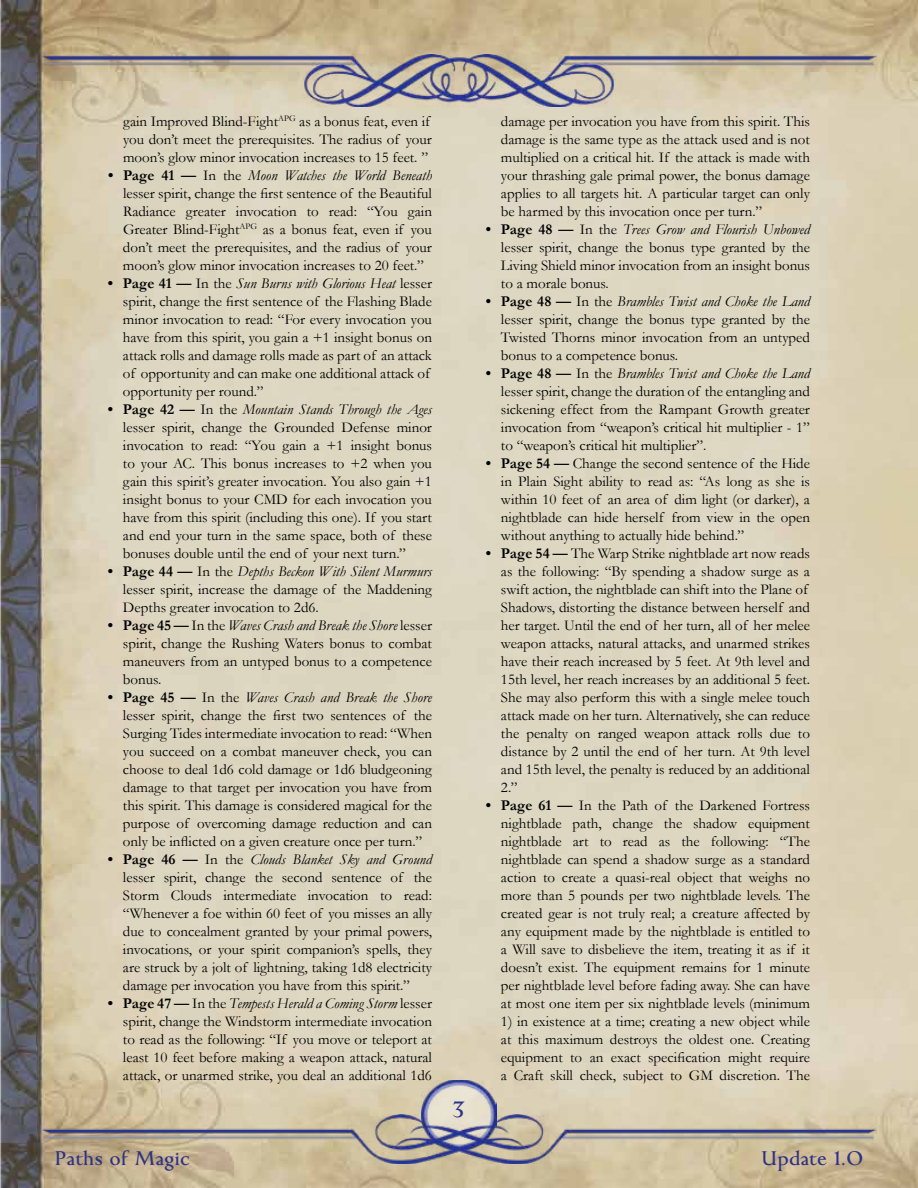
<style>
.page{position:relative;width:918px;height:1188px;background:#fff}
.page>*{position:absolute;margin:0;border:0;box-sizing:border-box;transform-origin:0 0}
.t1{font:700 27px "English Engravers Roman";color:#2d3383}
.t2{font:700 24px "English Engravers Roman";color:#2d3383}
.t3{font:15px/18px "Garamond";color:#000;text-align:justify}
.s1{font-weight:700}
.s2{font-style:italic}
</style>
<div class="page">
<img style="left:0;top:0;width:918px;height:1188px">
<img style="left:422px;top:1080px;width:74px;height:35px">
<img style="left:41px;top:1115px;width:836px;height:49px">
<img style="left:41px;top:54px;width:836px;height:53px">
<p class="t3" style="left:123px;top:112px;width:310px;text-align:left">gain Improved Blind-Fight<sup>APG</sup> as a bonus feat, even if you don’t meet the prerequisites. The radius of your moon’s glow minor invocation increases to 15 feet. ”</p>
<p class="t3" style="left:123px;top:166px;width:311px;text-indent:-15px"><span class="s1">• Page 41 —</span> In the <span class="s2">Moon Watches the World Beneath </span>lesser spirit, change the first sentence of the Beautiful Radiance greater invocation to read: “You gain Greater Blind-Fight<sup>APG</sup> as a bonus feat, even if you don’t meet the prerequisites, and the radius of your moon’s glow minor invocation increases to 20 feet.”</p>
<p class="t3" style="left:123px;top:274px;width:311px;text-align:left;text-indent:-15px"><span class="s1">• Page 41 —</span> In the <span class="s2">Sun Burns with Glorious Heat</span> lesser spirit, change the first sentence of the Flashing Blade minor invocation to read: “For every invocation you have from this spirit, you gain a +1 insight bonus on attack rolls and damage rolls made as part of an attack of opportunity and can make one additional attack of opportunity per round.”</p>
<p class="t3" style="left:123px;top:400px;width:311px;text-indent:-15px"><span class="s1">• Page 42 —</span> In the <span class="s2">Mountain Stands Through the Ages </span>lesser spirit, change the Grounded Defense minor invocation to read: “You gain a +1 insight bonus to your AC. This bonus increases to +2 when you gain this spirit’s greater invocation. You also gain +1 insight bonus to your CMD for each invocation you have from this spirit (including this one). If you start and end your turn in the same space, both of these bonuses double until the end of your next turn.”</p>
<p class="t3" style="left:123px;top:562px;width:311px;text-indent:-15px"><span class="s1">• Page 44 —</span> In the <span class="s2">Depths Beckon With Silent Murmurs </span>lesser spirit, increase the damage of the Maddening Depths greater invocation to 2d6.</p>
<p class="t3" style="left:123px;top:616px;width:311px;text-indent:-15px"><span class="s1">• Page 45 —</span> In the <span class="s2">Waves Crash and Break the Shore</span> lesser spirit, change the Rushing Waters bonus to combat maneuvers from an untyped bonus to a competence bonus.</p>
<p class="t3" style="left:123px;top:688px;width:311px;text-indent:-15px"><span class="s1">• Page 45 —</span> In the <span class="s2">Waves Crash and Break the Shore </span>lesser spirit, change the first two sentences of the Surging Tides intermediate invocation to read: “When you succeed on a combat maneuver check, you can choose to deal 1d6 cold damage or 1d6 bludgeoning damage to that target per invocation you have from this spirit. This damage is considered magical for the purpose of overcoming damage reduction and can only be inflicted on a given creature once per turn.”</p>
<p class="t3" style="left:123px;top:850px;width:311px;text-indent:-15px"><span class="s1">• Page 46 —</span> In the <span class="s2">Clouds Blanket Sky and Ground </span>lesser spirit, change the second sentence of the Storm Clouds intermediate invocation to read: “Whenever a foe within 60 feet of you misses an ally due to concealment granted by your primal powers, invocations, or your spirit companion’s spells, they are struck by a jolt of lightning, taking 1d8 electricity damage per invocation you have from this spirit.”</p>
<p class="t3" style="left:123px;top:994px;width:311px;text-indent:-15px"><span class="s1">• Page 47 —</span> In the <span class="s2">Tempests Herald a Coming Storm</span> lesser spirit, change the Windstorm intermediate invocation to read as the following: “If you move or teleport at least 10 feet before making a weapon attack, natural attack, or unarmed strike, you deal an additional 1d6</p>
<h1 class="t1" style="left:452px;top:1095px;width:15px">3</h1>
<p class="t3" style="left:501px;top:112px;width:311px">damage per invocation you have from this spirit. This damage is the same type as the attack used and is not multiplied on a critical hit. If the attack is made with your thrashing gale primal power, the bonus damage applies to all targets hit. A particular target can only be harmed by this invocation once per turn.”</p>
<p class="t3" style="left:501px;top:220px;width:311px;text-indent:-15px"><span class="s1">• Page 48 —</span> In the <span class="s2">Trees Grow and Flourish Unbowed </span>lesser spirit, change the bonus type granted by the Living Shield minor invocation from an insight bonus to a morale bonus.</p>
<p class="t3" style="left:501px;top:292px;width:311px;text-indent:-15px"><span class="s1">• Page 48 —</span> In the <span class="s2">Brambles Twist and Choke the Land </span>lesser spirit, change the bonus type granted by the Twisted Thorns minor invocation from an untyped bonus to a competence bonus.</p>
<p class="t3" style="left:501px;top:364px;width:311px;text-indent:-15px"><span class="s1">• Page 48 —</span> In the <span class="s2">Brambles Twist and Choke the Land </span>lesser spirit, change the duration of the entangling and sickening effect from the Rampant Growth greater invocation from “weapon’s critical hit multiplier - 1” to “weapon’s critical hit multiplier”.</p>
<p class="t3" style="left:501px;top:454px;width:311px;text-indent:-15px"><span class="s1">• Page 54 —</span> Change the second sentence of the Hide in Plain Sight ability to read as: “As long as she is within 10 feet of an area of dim light (or darker), a nightblade can hide herself from view in the open without anything to actually hide behind.”</p>
<p class="t3" style="left:501px;top:544px;width:311px;text-align:left;text-indent:-15px"><span class="s1">• Page 54 —</span> The Warp Strike nightblade art now reads as the following: “By spending a shadow surge as a swift action, the nightblade can shift into the Plane of Shadows, distorting the distance between herself and her target. Until the end of her turn, all of her melee weapon attacks, natural attacks, and unarmed strikes have their reach increased by 5 feet. At 9th level and 15th level, her reach increases by an additional 5 feet.<br>She may also perform this with a single melee touch attack made on her turn. Alternatively, she can reduce the penalty on ranged weapon attack rolls due to distance by 2 until the end of her turn. At 9th level and 15th level, the penalty is reduced by an additional 2.”</p>
<p class="t3" style="left:501px;top:796px;width:311px;text-indent:-15px"><span class="s1">• Page 61 —</span> In the Path of the Darkened Fortress nightblade path, change the shadow equipment nightblade art to read as the following: “The nightblade can spend a shadow surge as a standard action to create a quasi-real object that weighs no more than 5 pounds per two nightblade levels. The created gear is not truly real; a creature affected by any equipment made by the nightblade is entitled to a Will save to disbelieve the item, treating it as if it doesn’t exist. The equipment remains for 1 minute per nightblade level before fading away. She can have at most one item per six nightblade levels (minimum</p>
<p class="t3" style="left:501px;top:1012px;width:311px">1) in existence at a time; creating a new object while at this maximum destroys the oldest one. Creating equipment to an exact specification might require a Craft skill check, subject to GM discretion. The</p>
<h2 class="t2" style="left:54px;top:1145px;width:137px">Paths of Magic</h2>
<h2 class="t2" style="left:761px;top:1145px;width:105px">Update 1.0</h2>
</div>
